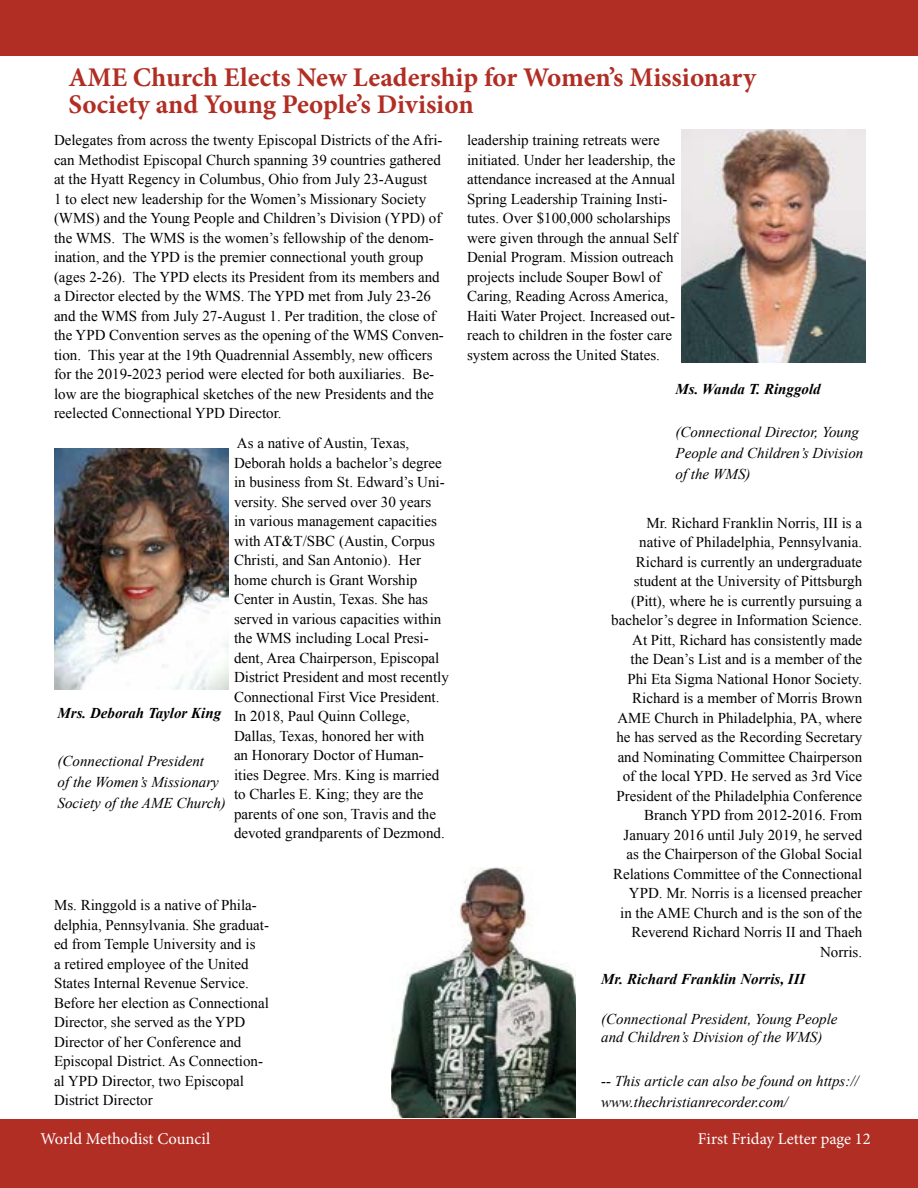
<style>
.page{position:relative;width:918px;height:1188px;background:#fff}
.page>*{position:absolute;margin:0;border:0;box-sizing:border-box;transform-origin:0 0}
.t1{font:700 27px/27px "Minion Pro";color:#b12e24}
.t2{font:16.5px "Minion Pro";color:#fff}
.t3{font:15px/19.5px "Times New Roman";color:#000}
.t4{font:italic 15px/21px "Times New Roman";color:#000}
.t5{font:italic 700 15px "Times New Roman";color:#000}
</style>
<div class="page">
<div style="left:0;top:1119px;width:918px;height:69px;background:#b12e24"></div>
<div style="left:0;top:0;width:918px;height:55px;background:#b12e24"></div>
<img style="left:54px;top:448px;width:175px;height:241px">
<img style="left:682px;top:130px;width:184px;height:233px">
<img style="left:392px;top:867px;width:184px;height:251px">
<h1 class="t1" style="left:68px;top:64px;width:689px">AME Church Elects New Leadership for Women’s Missionary<br>Society and Young People’s Division</h1>
<p class="t3" style="left:54px;top:130px;width:391px">Delegates from across the twenty Episcopal Districts of the Afri&shy;can Methodist Episcopal Church spanning 39 countries gathered at the Hyatt Regency in Columbus, Ohio from July 23-August<br>1 to elect new leadership for the Women’s Missionary Society (WMS) and the Young People and Children’s Division (YPD) of the WMS. The WMS is the women’s fellowship of the denom&shy;ination, and the YPD is the premier connectional youth group (ages 2-26). The YPD elects its President from its members and a Director elected by the WMS. The YPD met from July 23-26 and the WMS from July 27-August 1. Per tradition, the close of the YPD Convention serves as the opening of the WMS Conven&shy;tion. This year at the 19th Quadrennial Assembly, new officers for the 2019-2023 period were elected for both auxiliaries. Be&shy;low are the biographical sketches of the new Presidents and the reelected Connectional YPD Director.</p>
<p class="t3" style="left:234px;top:433px;width:216px">As a native of Austin, Texas,<br>Deborah holds a bachelor’s degree in business from St. Edward’s Uni&shy;versity. She served over 30 years<br>in various management capacities with AT&amp;T/SBC (Austin, Corpus<br>Christi, and San Antonio). Her home church is Grant Worship<br>Center in Austin, Texas. She has served in various capacities within the WMS including Local Presi&shy;dent, Area Chairperson, Episcopal<br>District President and most recently<br>Connectional First Vice President.<br>In 2018, Paul Quinn College,<br>Dallas, Texas, honored her with<br>an Honorary Doctor of Human&shy;ities Degree. Mrs. King is married to Charles E. King; they are the parents of one son, Travis and the devoted grandparents of Dezmond.</p>
<p class="t3" style="left:467px;top:130px;width:212px">leadership training retreats were initiated. Under her leadership, the attendance increased at the Annual Spring Leadership Training Insti&shy;tutes. Over $100,000 scholarships were given through the annual Self Denial Program. Mission outreach projects include Souper Bowl of Caring, Reading Across America, Haiti Water Project. Increased out&shy;reach to children in the foster care system across the United States.</p>
<p class="t5" style="left:676px;top:378px;width:147px">Ms. Wanda T. Ringgold</p>
<p class="t4" style="left:676px;top:421px;width:189px">(Connectional Director, Young<br>People and Children’s Division of the WMS)</p>
<p class="t3" style="left:611px;top:513px;width:252px;text-align:right">Mr. Richard Franklin Norris, III is a native of Philadelphia, Pennsylvania.<br>Richard is currently an undergraduate student at the University of Pittsburgh (Pitt), where he is currently pursuing a bachelor’s degree in Information Science.<br>At Pitt, Richard has consistently made the Dean’s List and is a member of the Phi Eta Sigma National Honor Society.<br>Richard is a member of Morris Brown AME Church in Philadelphia, PA, where he has served as the Recording Secretary and Nominating Committee Chairperson of the local YPD. He served as 3rd Vice President of the Philadelphia Conference Branch YPD from 2012-2016. From January 2016 until July 2019, he served as the Chairperson of the Global Social Relations Committee of the Connectional YPD. Mr. Norris is a licensed preacher<br>in the AME Church and is the son of the Reverend Richard Norris II and Thaeh Norris.</p>
<p class="t5" style="left:58px;top:702px;width:165px">Mrs. Deborah Taylor King</p>
<p class="t4" style="left:58px;top:750px;width:170px">(Connectional President<br>of the Women’s Missionary<br>Society of the AME Church)</p>
<p class="t3" style="left:54px;top:895px;width:217px">Ms. Ringgold is a native of Phila&shy;delphia, Pennsylvania. She graduat&shy;ed from Temple University and is<br>a retired employee of the United<br>States Internal Revenue Service.<br>Before her election as Connectional<br>Director, she served as the YPD<br>Director of her Conference and<br>Episcopal District. As Connection&shy;al YPD Director, two Episcopal<br>District Director</p>
<p class="t5" style="left:601px;top:968px;width:206px">Mr. Richard Franklin Norris, III</p>
<p class="t4" style="left:601px;top:1010px;width:238px;line-height:18px">(Connectional President, Young People and Children’s Division of the WMS)</p>
<p class="t4" style="left:601px;top:1070px;width:259px">-- This article can also be found on https:// www.thechristianrecorder.com/</p>
<p class="t2" style="left:40px;top:1128px;width:171px">World Methodist Council</p>
<p class="t2" style="left:698px;top:1128px;width:174px">First Friday Letter page 12</p>
</div>
